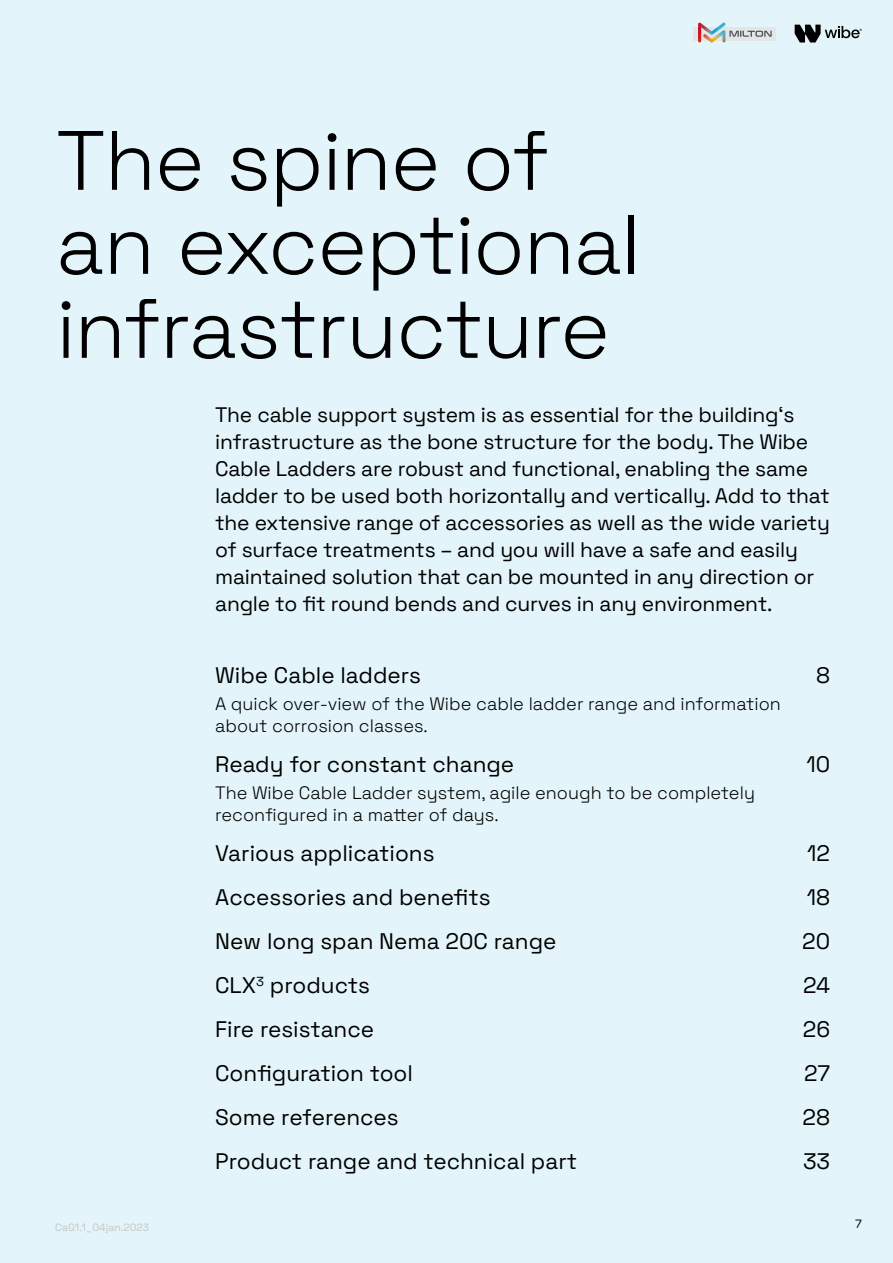
<style>
.page{position:relative;width:893px;height:1263px;background:#e3f5fa}
.page>*{position:absolute;margin:0;border:0;box-sizing:border-box;transform-origin:0 0}
.t1{font:300 84px/84px "Space Grotesk";letter-spacing:-.02em;color:#000}
.t2{font:22.5px "Space Grotesk";color:#000}
.t3{font:21px/27px "Space Grotesk";letter-spacing:-.01em;color:#000}
.t4{font:300 18px/22.5px "Space Grotesk";color:#000}
.t5{font:12px "Space Grotesk";color:#000}
.t6{font:10.5px "Space Grotesk";color:#c6c6c6}
</style>
<div class="page">
<svg style="left:795px;top:25px;width:67px;height:18px"></svg>
<div style="left:694px;top:27px;width:82px;height:13px;background:#e3e6e6"></div>
<svg style="left:698px;top:23px;width:74px;height:20px"></svg>
<h1 class="t1" style="left:56px;top:114px;width:586px">The spine of an exceptional infrastructure</h1>
<p class="t3" style="left:215px;top:400px;width:616px">The cable support system is as essential for the building‘s infrastructure as the bone structure for the body. The Wibe Cable Ladders are robust and functional, enabling the same ladder to be used both horizontally and vertically. Add to that the extensive range of accessories as well as the wide variety of surface treatments – and you will have a safe and easily maintained solution that can be mounted in any direction or angle to fit round bends and curves in any environment.</p>
<p class="t2" style="left:215px;top:659px;width:207px">Wibe Cable ladders</p>
<p class="t2" style="left:816px;top:659px;width:16px">8</p>
<p class="t4" style="left:215px;top:691px;width:567px">A quick over-view of the Wibe cable ladder range and information about corrosion classes.</p>
<p class="t2" style="left:215px;top:748px;width:301px">Ready for constant change</p>
<p class="t2" style="left:806px;top:748px;width:25px">10</p>
<p class="t4" style="left:215px;top:780px;width:541px">The Wibe Cable Ladder system, agile enough to be completely reconfigured in a matter of days.</p>
<p class="t2" style="left:215px;top:837px;width:221px">Various applications</p>
<p class="t2" style="left:807px;top:837px;width:24px">12</p>
<p class="t2" style="left:215px;top:881px;width:277px">Accessories and benefits</p>
<p class="t2" style="left:807px;top:881px;width:25px">18</p>
<p class="t2" style="left:215px;top:925px;width:343px">New long span Nema 20C range</p>
<p class="t2" style="left:802px;top:925px;width:29px">20</p>
<p class="t2" style="left:215px;top:969px;width:156px">CLX<sup>3</sup> products</p>
<p class="t2" style="left:803px;top:969px;width:28px">24</p>
<p class="t2" style="left:215px;top:1013px;width:161px">Fire resistance</p>
<p class="t2" style="left:803px;top:1013px;width:29px">26</p>
<p class="t2" style="left:215px;top:1057px;width:199px">Configuration tool</p>
<p class="t2" style="left:804px;top:1057px;width:28px">27</p>
<p class="t2" style="left:215px;top:1101px;width:185px">Some references</p>
<p class="t2" style="left:803px;top:1101px;width:29px">28</p>
<p class="t2" style="left:215px;top:1145px;width:364px">Product range and technical part</p>
<p class="t2" style="left:803px;top:1145px;width:29px">33</p>
<p class="t6" style="left:55px;top:1220px;width:95px">CaG1.1_04jan.2023</p>
<p class="t5" style="left:855px;top:1215px;width:8px">7</p>
</div>
